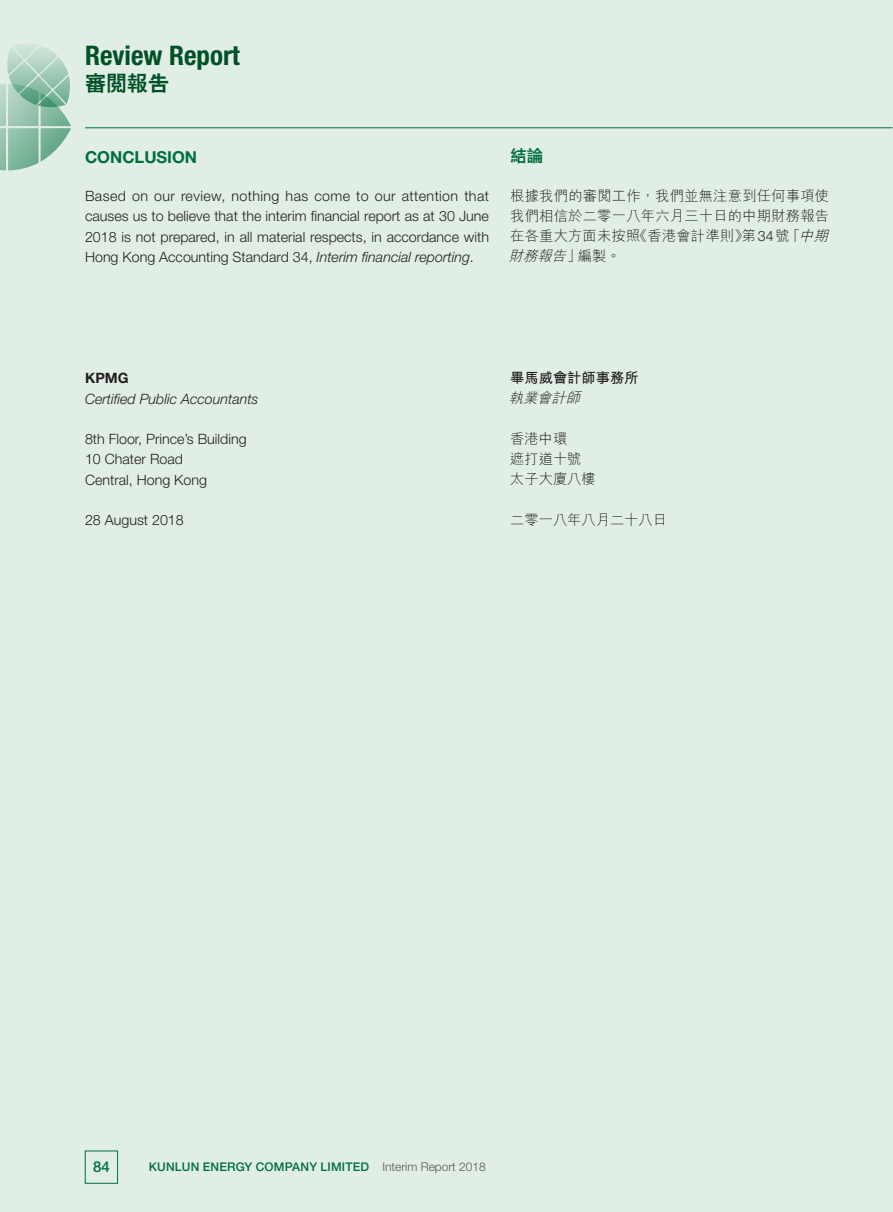
<style>
.page{position:relative;width:893px;height:1212px;background:#fff}
.page>*{position:absolute;margin:0;border:0;box-sizing:border-box;transform-origin:0 0}
.Heading_E{font:700 condensed 27px "Helvetica Neue LT Std";color:#005126}
.Heading_C{font:800 21px "C Hei 2 HK";color:#005126}
.Subhead_1_e{font:700 16.5px "Helvetica Neue LT Std";color:#006f3c}
.Subhead_1_c{font:800 16.5px "C Hei 2 HK";color:#006f3c}
.t1{font:500 15px "Helvetica Neue LT Std";color:#006f3c}
.body_e{font:300 14.25px/20.2px "Helvetica Neue LT Std";color:#231f20;text-align:justify}
.body_c{font:300 14.25px/20.2px "M Hei HK";letter-spacing:.02em;color:#231f20}
.body_e-2{font:italic 300 14.25px "Helvetica Neue LT Std";color:#231f20}
.body_c-2{font:300 14.25px "M Hei HK";color:#231f20}
.body_c-3{font:700 14.25px "M Hei HK";color:#231f20}
.body_c-4{font:italic 300 14.25px "M Hei HK";color:#231f20}
.body_e-3{font:700 14.25px "Helvetica Neue LT Std";color:#231f20}
.t2{font:500 12px "Helvetica Neue LT Std";letter-spacing:.015em;color:#006f3c}
.s1{font-style:italic}
.s2{font-family:"Helvetica Neue LT Std"}
.s3{font-weight:300;color:#57585a}
</style>
<div class="page">
<div style="left:0;top:0;width:892px;height:1212px;background:#e1eee6"></div>
<div style="left:85px;top:1151px;width:33px;height:32px;border:1px solid #006f3c"></div>
<hr style="left:85px;top:127px;width:807px;height:1px;background:#006f3c">
<svg style="left:0;top:44px;width:71px;height:126px"></svg>
<p class="Heading_E" style="left:85px;top:39px;width:156px">Review Report</p>
<p class="Heading_C" style="left:85px;top:73px;width:85px">審閱報告</p>
<p class="Subhead_1_e" style="left:85px;top:146px;width:114px">CONCLUSION</p>
<p class="body_e" style="left:85px;top:186px;width:405px">Based on our review, nothing has come to our attention that causes us to believe that the interim financial report as at 30 June 2018 is not prepared, in all material respects, in accordance with Hong Kong Accounting Standard 34, <span class="s1">Interim financial reporting</span>.</p>
<p class="Subhead_1_c" style="left:510px;top:148px;width:34px">結論</p>
<p class="body_c" style="left:509px;top:185px;width:324px">根據我們的審閱工作，我們並無注意到任何事項使我們相信於二零一八年六月三十日的中期財務報告在各重大方面未按照《香港會計準則》第<span class="s2">34</span>號「<span class="s1">中期財務報告</span>」編製。</p>
<p class="body_e-3" style="left:85px;top:370px;width:45px">KPMG</p>
<p class="body_e-2" style="left:85px;top:390px;width:175px">Certified Public Accountants</p>
<p class="body_e" style="left:85px;top:429px;width:163px">8th Floor, Prince’s Building</p>
<p class="body_e" style="left:85px;top:449px;width:99px">10 Chater Road</p>
<p class="body_e" style="left:85px;top:469px;width:123px">Central, Hong Kong</p>
<p class="body_e" style="left:85px;top:510px;width:100px">28 August 2018</p>
<p class="body_c-3" style="left:510px;top:367px;width:130px">畢馬威會計師事務所</p>
<p class="body_c-4" style="left:509px;top:391px;width:77px">執業會計師</p>
<p class="body_c" style="left:510px;top:428px;width:58px">香港中環</p>
<p class="body_c" style="left:510px;top:448px;width:73px">遮打道十號</p>
<p class="body_c" style="left:510px;top:468px;width:87px">太子大廈八樓</p>
<p class="body_c-2" style="left:510px;top:512px;width:158px">二零一八年八月二十八日</p>
<p class="t1" style="left:93px;top:1157px;width:18px">84</p>
<p class="t2" style="left:149px;top:1159px;width:339px">KUNLUN ENERGY COMPANY LIMITED <span class="s3">Interim Report 2018</span></p>
</div>
